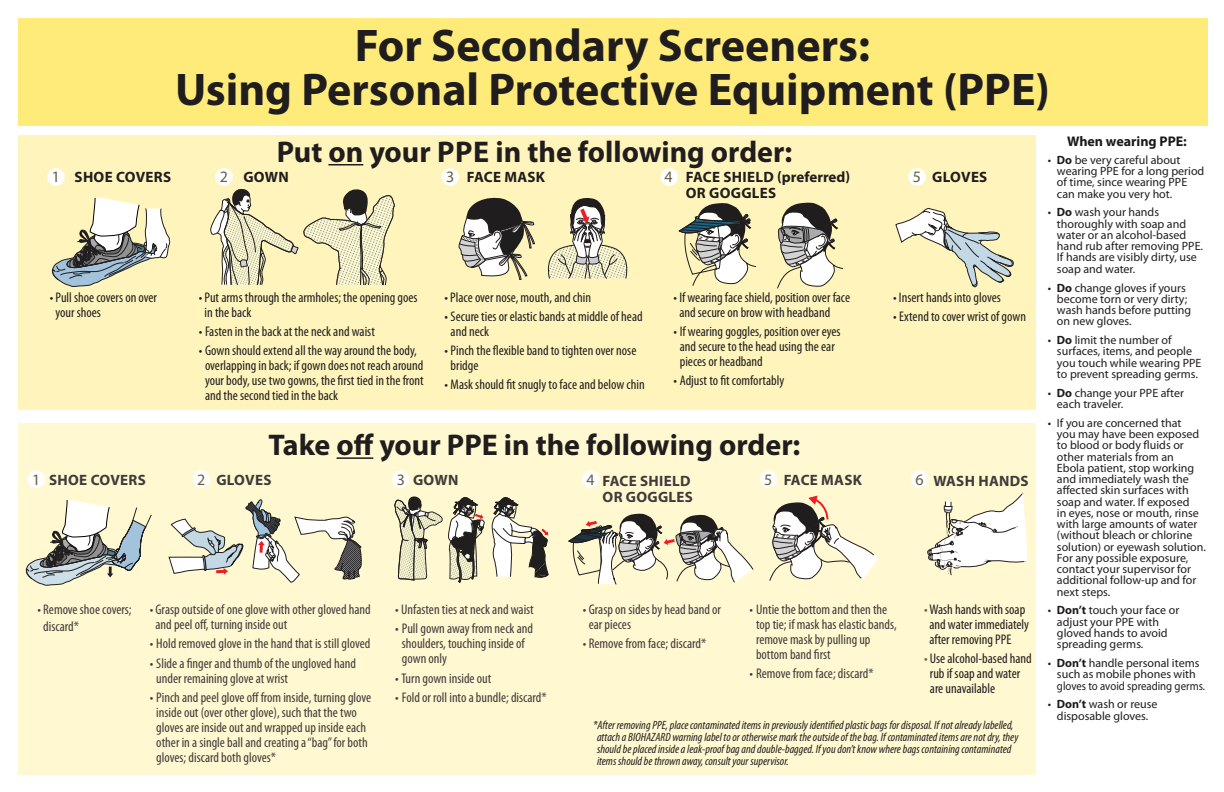
<style>
.page{position:relative;width:1224px;height:792px;background:#fff}
.page>*{position:absolute;margin:0;border:0;box-sizing:border-box;transform-origin:0 0}
.t1{font:700 46px/44px "Myriad Pro";color:#201d1e;text-align:center}
.t2{font:700 30px "Myriad Pro";color:#201d1e}
.t3{font:15.9px "Myriad Pro";color:#695d46}
.t4{font:700 15px/16px "Myriad Pro";letter-spacing:.02em;color:#201d1e}
.t5{font:700 15px/16px "Myriad Pro";letter-spacing:.02em;color:#403b3b}
.t6{font:condensed 14px/15px "Myriad Pro";color:#201d1e}
.t7{font:condensed 14px/15px "Myriad Pro";color:#403b3b}
.t8{font:700 14px "Myriad Pro";color:#1a1a1a}
.t9{font:12px/11.2px "Myriad Pro";color:#201d1e}
.t10{font:italic condensed 12px/12px "Myriad Pro";color:#201d1e}
.s1{font-weight:700}
.s2{font-weight:400;font-size:15.9px;color:#695d46}
.s3{color:#695d46}
</style>
<div class="page">
<div style="left:18px;top:18px;width:1190px;height:107px;background:#ffeb79"></div>
<div style="left:18px;top:423px;width:1017px;height:352px;background:#fff8d0"></div>
<hr style="left:337px;top:457px;width:36px;height:2px;background:#201d1e">
<svg style="left:927px;top:491px;width:103px;height:84px"></svg>
<svg style="left:26px;top:501px;width:126px;height:85px"></svg>
<div style="left:18px;top:135px;width:1017px;height:275px;background:#fff5bc"></div>
<div style="left:47px;top:168px;width:18px;height:18px;background:#fff;border-radius:50%"></div>
<div style="left:215px;top:168px;width:18px;height:18px;background:#fff;border-radius:50%"></div>
<div style="left:441px;top:168px;width:18px;height:18px;background:#fff;border-radius:50%"></div>
<div style="left:660px;top:168px;width:18px;height:18px;background:#fff;border-radius:50%"></div>
<div style="left:908px;top:168px;width:18px;height:18px;background:#fff;border-radius:50%"></div>
<hr style="left:328px;top:164px;width:35px;height:1px;background:#201d1e">
<svg style="left:52px;top:198px;width:118px;height:89px"></svg>
<svg style="left:211px;top:188px;width:184px;height:97px"></svg>
<svg style="left:777px;top:203px;width:66px;height:86px"></svg>
<svg style="left:896px;top:208px;width:118px;height:79px"></svg>
<div style="left:28px;top:471px;width:17px;height:17px;background:#fff;border-radius:50%"></div>
<div style="left:193px;top:471px;width:17px;height:17px;background:#fff;border-radius:50%"></div>
<div style="left:392px;top:471px;width:17px;height:17px;background:#fff;border-radius:50%"></div>
<div style="left:582px;top:471px;width:17px;height:17px;background:#fff;border-radius:50%"></div>
<div style="left:760px;top:471px;width:17px;height:17px;background:#fff;border-radius:50%"></div>
<div style="left:911px;top:471px;width:17px;height:17px;background:#fff;border-radius:50%"></div>
<svg style="left:679px;top:203px;width:77px;height:83px"></svg>
<svg style="left:458px;top:197px;width:77px;height:83px"></svg>
<svg style="left:547px;top:198px;width:81px;height:81px"></svg>
<svg style="left:169px;top:499px;width:193px;height:84px"></svg>
<svg style="left:394px;top:496px;width:90px;height:87px"></svg>
<svg style="left:491px;top:497px;width:58px;height:81px"></svg>
<svg style="left:769px;top:495px;width:110px;height:86px"></svg>
<svg style="left:568px;top:513px;width:186px;height:72px"></svg>
<p class="t1" style="left:175px;top:22px;width:877px">For Secondary Screeners:<br>Using Personal Protective Equipment (PPE)</p>
<p class="t2" style="left:277px;top:132px;width:517px">Put on your PPE in the following order:</p>
<p class="t8" style="left:1067px;top:132px;width:121px">When wearing PPE:</p>
<p class="t9" style="left:1057px;top:154px;width:149px;text-indent:-9px">• <span class="s1">Do</span> be very careful about wearing PPE for a long period of time, since wearing PPE can make you very hot.</p>
<p class="t9" style="left:1057px;top:207px;width:148px;text-indent:-9px">• <span class="s1">Do</span> wash your hands thoroughly with soap and water or an alcohol-based hand rub after removing PPE.<br>If hands are visibly dirty, use soap and water.</p>
<p class="t9" style="left:1057px;top:282px;width:136px;text-indent:-9px">• <span class="s1">Do</span> change gloves if yours become torn or very dirty; wash hands before putting on new gloves.</p>
<p class="t9" style="left:1057px;top:334px;width:146px;text-indent:-9px">• <span class="s1">Do</span> limit the number of surfaces, items, and people you touch while wearing PPE to prevent spreading germs.</p>
<p class="t9" style="left:1057px;top:387px;width:129px;text-indent:-9px">• <span class="s1">Do</span> change your PPE after each traveler.</p>
<p class="t9" style="left:1057px;top:417px;width:151px;text-indent:-9px">• If you are concerned that<br>you may have been exposed to blood or body fluids or other materials from an<br>Ebola patient, stop working and immediately wash the affected skin surfaces with soap and water. If exposed<br>in eyes, nose or mouth, rinse with large amounts of water (without bleach or chlorine solution) or eyewash solution.<br>For any possible exposure, contact your supervisor for additional follow-up and for next steps.</p>
<p class="t9" style="left:1057px;top:605px;width:124px;text-indent:-9px">• <span class="s1">Don’t</span> touch your face or adjust your PPE with gloved hands to avoid spreading germs.</p>
<p class="t9" style="left:1057px;top:657px;width:150px;text-indent:-9px">• <span class="s1">Don’t</span> handle personal items such as mobile phones with gloves to avoid spreading germs.</p>
<p class="t9" style="left:1048px;top:698px;width:111px;line-height:12px;text-align:center">• <span class="s1">Don’t</span> wash or reuse disposable gloves.</p>
<p class="t3" style="left:664px;top:167px;width:10px">4</p>
<p class="t4" style="left:686px;top:169px;width:166px">FACE SHIELD (preferred)<br>OR GOGGLES</p>
<p class="t3" style="left:220px;top:167px;width:10px">2</p>
<p class="t3" style="left:446px;top:167px;width:10px">3</p>
<p class="t4" style="left:52px;top:169px;width:121px"><span class="s2">1</span> SHOE COVERS</p>
<p class="t4" style="left:243px;top:169px;width:47px">GOWN</p>
<p class="t4" style="left:467px;top:169px;width:80px">FACE MASK</p>
<p class="t3" style="left:913px;top:167px;width:10px">5</p>
<p class="t4" style="left:932px;top:169px;width:57px">GLOVES</p>
<p class="t6" style="left:679px;top:290px;width:172px;text-indent:-6px">• If wearing face shield, position over face and secure on brow with headband</p>
<p class="t6" style="left:680px;top:324px;width:162px;text-indent:-6px">• If wearing goggles, position over eyes and secure to the head using the ear pieces or headband</p>
<p class="t6" style="left:674px;top:373px;width:112px">• Adjust to fit comfortably</p>
<p class="t6" style="left:56px;top:290px;width:103px;text-indent:-6px">• Pull shoe covers on over your shoes</p>
<p class="t6" style="left:205px;top:290px;width:215px;text-indent:-6px">• Put arms through the armholes; the opening goes in the back</p>
<p class="t6" style="left:199px;top:324px;width:178px">• Fasten in the back at the neck and waist</p>
<p class="t6" style="left:205px;top:343px;width:220px;text-indent:-6px">• Gown should extend all the way around the body, overlapping in back; if gown does not reach around your body, use two gowns, the first tied in the front and the second tied in the back</p>
<p class="t6" style="left:444px;top:290px;width:148px">• Place over nose, mouth, and chin</p>
<p class="t6" style="left:451px;top:309px;width:194px;text-indent:-6px">• Secure ties or elastic bands at middle of head and neck</p>
<p class="t6" style="left:451px;top:343px;width:187px;text-indent:-6px">• Pinch the flexible band to tighten over nose bridge</p>
<p class="t6" style="left:444px;top:377px;width:202px">• Mask should fit snugly to face and below chin</p>
<p class="t6" style="left:893px;top:290px;width:109px">• Insert hands into gloves</p>
<p class="t6" style="left:893px;top:309px;width:134px">• Extend to cover wrist of gown</p>
<p class="t2" style="left:269px;top:425px;width:533px">Take off your PPE in the following order:</p>
<p class="t3" style="left:197px;top:470px;width:10px">2</p>
<p class="t3" style="left:397px;top:470px;width:10px">3</p>
<p class="t3" style="left:916px;top:470px;width:10px">6</p>
<p class="t5" style="left:933px;top:472px;width:97px">WASH HANDS</p>
<p class="t3" style="left:586px;top:470px;width:10px">4</p>
<p class="t5" style="left:603px;top:472px;width:92px">FACE SHIELD<br>OR GOGGLES</p>
<p class="t5" style="left:32px;top:472px;width:115px"><span class="s2">1</span> SHOE COVERS</p>
<p class="t5" style="left:216px;top:472px;width:57px">GLOVES</p>
<p class="t5" style="left:413px;top:472px;width:47px">GOWN</p>
<p class="t5" style="left:784px;top:472px;width:80px">FACE MASK</p>
<h3 class="t3" style="left:764px;top:470px;width:10px">5</h3>
<p class="t7" style="left:156px;top:601px;width:217px;text-indent:-6px">• Grasp outside of one glove with other gloved hand and peel off, turning inside out</p>
<p class="t7" style="left:150px;top:636px;width:222px">• Hold removed glove in the hand that is still gloved</p>
<p class="t7" style="left:156px;top:655px;width:201px;text-indent:-7px">• Slide a finger and thumb of the ungloved hand under remaining glove at wrist</p>
<p class="t7" style="left:156px;top:690px;width:216px;text-indent:-7px">• Pinch and peel glove off from inside, turning glove inside out (over other glove), such that the two gloves are inside out and wrapped up inside each other in a single ball and creating a “bag” for both gloves; discard both gloves*</p>
<p class="t7" style="left:395px;top:601px;width:140px">• Unfasten ties at neck and waist</p>
<p class="t7" style="left:402px;top:621px;width:133px;text-indent:-7px">• Pull gown away from neck and shoulders, touching inside of gown only</p>
<p class="t7" style="left:395px;top:670px;width:98px">• Turn gown inside out</p>
<p class="t7" style="left:395px;top:690px;width:153px">• Fold or roll into a bundle; discard*</p>
<p class="t7" style="left:43px;top:601px;width:90px;line-height:16.8px;text-indent:-6px">• Remove shoe covers; discard*</p>
<p class="t7" style="left:589px;top:601px;width:134px;text-indent:-6px">• Grasp on sides by head band or ear pieces</p>
<p class="t7" style="left:583px;top:636px;width:125px">• Remove from face; discard*</p>
<p class="t6" style="left:929px;top:601px;width:101px;text-indent:-5px"><span class="s3">•</span>Wash hands with soap and water immediately after removing PPE</p>
<p class="t6" style="left:930px;top:651px;width:103px;text-indent:-6px"><span class="s3">•</span> Use alcohol-based hand rub if soap and water are unavailable</p>
<p class="t10" style="left:597px;top:719px;width:423px;text-indent:-4px">*After removing PPE, place contaminated items in previously identified plastic bags for disposal. If not already labelled, attach a BIOHAZARD warning label to or otherwise mark the outside of the bag. If contaminated items are not dry, they should be placed inside a leak-proof bag and double-bagged. If you don’t know where bags containing contaminated items should be thrown away, consult your supervisor.</p>
<p class="t7" style="left:756px;top:601px;width:142px;text-indent:-7px">• Untie the bottom and then the top tie; if mask has elastic bands, remove mask by pulling up bottom band first</p>
<p class="t7" style="left:750px;top:666px;width:126px">• Remove from face; discard*</p>
</div>
